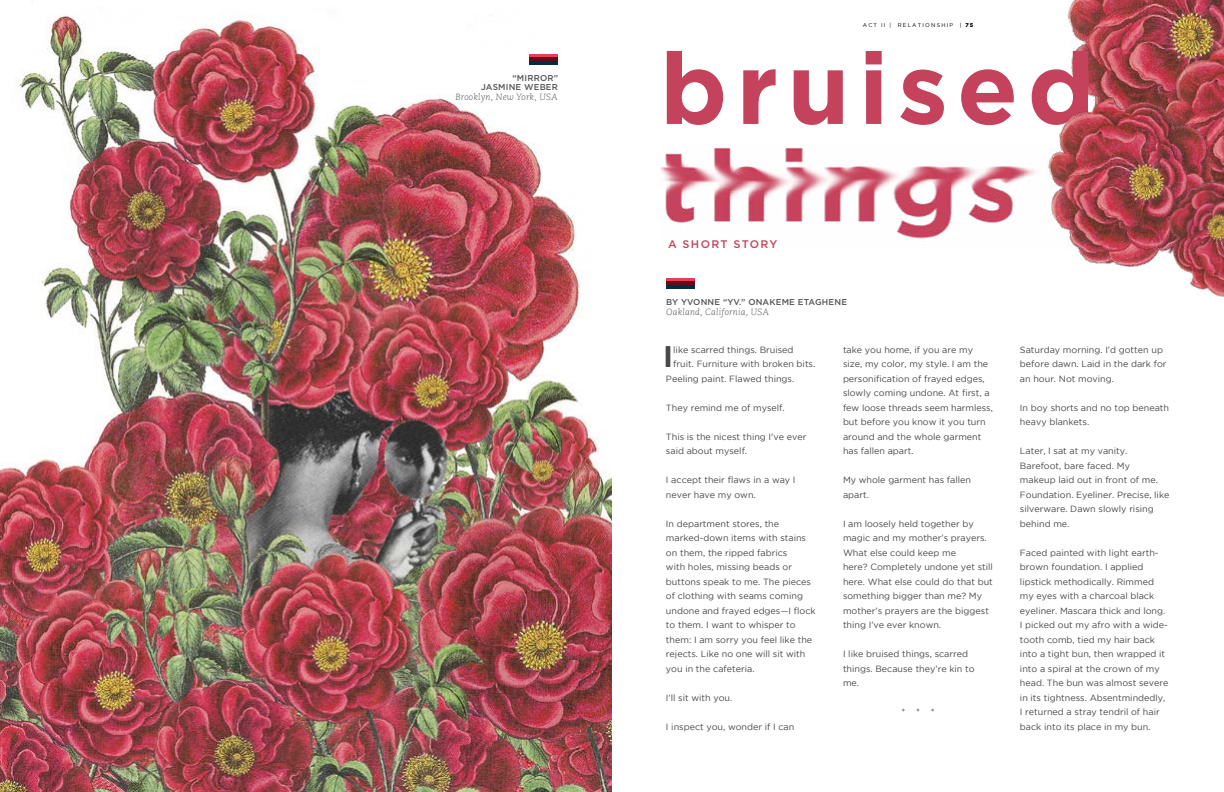
<style>
.page{position:relative;width:1224px;height:792px;background:#fff}
.page>*{position:absolute;margin:0;border:0;box-sizing:border-box;transform-origin:0 0}
.t1{font:700 100px "Gotham";letter-spacing:.09em;color:#c4425c}
.t2{font:700 29.7px "Gotham";color:#474847}
.t3{font:500 11px "Gotham";letter-spacing:.12em;color:#c4435d}
.t4{font:9px/14.5px "Gotham";color:#474847}
.t5{font:italic 300 9px "Caecilia LT Std";letter-spacing:.02em;color:#545555}
.t6{font:500 8.5px/9px "Gotham";letter-spacing:.02em;color:#545555;text-align:right}
.t7{font:5.5px "Gotham";letter-spacing:.215em;color:#000}
.s1{font-weight:900}
</style>
<div class="page">
<img style="left:1067px;top:0;width:49px;height:45px">
<img style="left:1116px;top:0;width:108px;height:45px">
<img style="left:0;top:14px;width:612px;height:778px">
<img style="left:660px;top:147px;width:340px;height:92px">
<img style="left:1000px;top:45px;width:224px;height:223px">
<img style="left:1154px;top:105px;width:70px;height:192px">
<hr style="left:666px;top:278px;width:29px;height:3px;background:#e63f5b">
<svg style="left:529px;top:54px;width:29px;height:4px"></svg>
<hr style="left:666px;top:281px;width:29px;height:4px;background:#650d13">
<hr style="left:529px;top:58px;width:29px;height:3px;background:#650d13">
<hr style="left:666px;top:285px;width:29px;height:4px;background:#002e3e">
<hr style="left:529px;top:61px;width:29px;height:4px;background:#002e3e">
<p class="t6" style="left:481px;top:73px;width:78px">“MIRROR”<br>JASMINE WEBER</p>
<p class="t5" style="left:455px;top:92px;width:104px">Brooklyn, New York, USA</p>
<p class="t7" style="left:863px;top:22px;width:112px">ACT II | RELATIONSHIP | <span class="s1">75</span></p>
<h1 class="t1" style="left:660px;top:31px;width:436px">bruised</h1>
<p class="t3" style="left:668px;top:237px;width:111px">A SHORT STORY</p>
<p class="t6" style="left:666px;top:297px;width:183px">BY YVONNE “YV.” ONAKEME ETAGHENE</p>
<p class="t5" style="left:666px;top:307px;width:105px">Oakland, California, USA</p>
<h2 class="t2" style="left:663px;top:340px;width:11px">I</h2>
<p class="t4" style="left:673px;top:342px;width:122px">like scarred things. Bruised</p>
<p class="t4" style="left:673px;top:357px;width:144px">fruit. Furniture with broken bits.</p>
<p class="t4" style="left:666px;top:371px;width:130px">Peeling paint. Flawed things.</p>
<p class="t4" style="left:666px;top:400px;width:120px">They remind me of myself.</p>
<p class="t4" style="left:666px;top:429px;width:142px">This is the nicest thing I've ever said about myself.</p>
<p class="t4" style="left:666px;top:473px;width:131px">I accept their flaws in a way I never have my own.</p>
<p class="t4" style="left:666px;top:516px;width:151px">In department stores, the marked-down items with stains on them, the ripped fabrics<br>with holes, missing beads or buttons speak to me. The pieces of clothing with seams coming undone and frayed edges—I flock to them. I want to whisper to them: I am sorry you feel like the rejects. Like no one will sit with you in the cafeteria.</p>
<p class="t4" style="left:666px;top:690px;width:68px">I’ll sit with you.</p>
<p class="t4" style="left:666px;top:719px;width:130px">I inspect you, wonder if I can</p>
<p class="t4" style="left:843px;top:342px;width:152px">take you home, if you are my size, my color, my style. I am the personification of frayed edges, slowly coming undone. At first, a few loose threads seem harmless, but before you know it you turn around and the whole garment has fallen apart.</p>
<p class="t4" style="left:843px;top:473px;width:129px">My whole garment has fallen apart.</p>
<p class="t4" style="left:843px;top:516px;width:151px">I am loosely held together by magic and my mother’s prayers.<br>What else could keep me<br>here? Completely undone yet still here. What else could do that but something bigger than me? My mother’s prayers are the biggest thing I’ve ever known.</p>
<p class="t4" style="left:843px;top:647px;width:133px">I like bruised things, scarred things. Because they’re kin to me.</p>
<p class="t4" style="left:901px;top:705px;width:35px">* * *</p>
<p class="t4" style="left:1020px;top:342px;width:148px">Saturday morning. I’d gotten up before dawn. Laid in the dark for an hour. Not moving.</p>
<p class="t4" style="left:1020px;top:400px;width:151px">In boy shorts and no top beneath heavy blankets.</p>
<p class="t4" style="left:1020px;top:444px;width:151px">Later, I sat at my vanity.<br>Barefoot, bare faced. My<br>makeup laid out in front of me.<br>Foundation. Eyeliner. Precise, like silverware. Dawn slowly rising behind me.</p>
<p class="t4" style="left:1020px;top:545px;width:150px">Faced painted with light earth&shy;brown foundation. I applied lipstick methodically. Rimmed my eyes with a charcoal black eyeliner. Mascara thick and long.<br>I picked out my afro with a wide&shy;tooth comb, tied my hair back into a tight bun, then wrapped it into a spiral at the crown of my head. The bun was almost severe in its tightness. Absentmindedly,<br>I returned a stray tendril of hair back into its place in my bun.</p>
</div>
